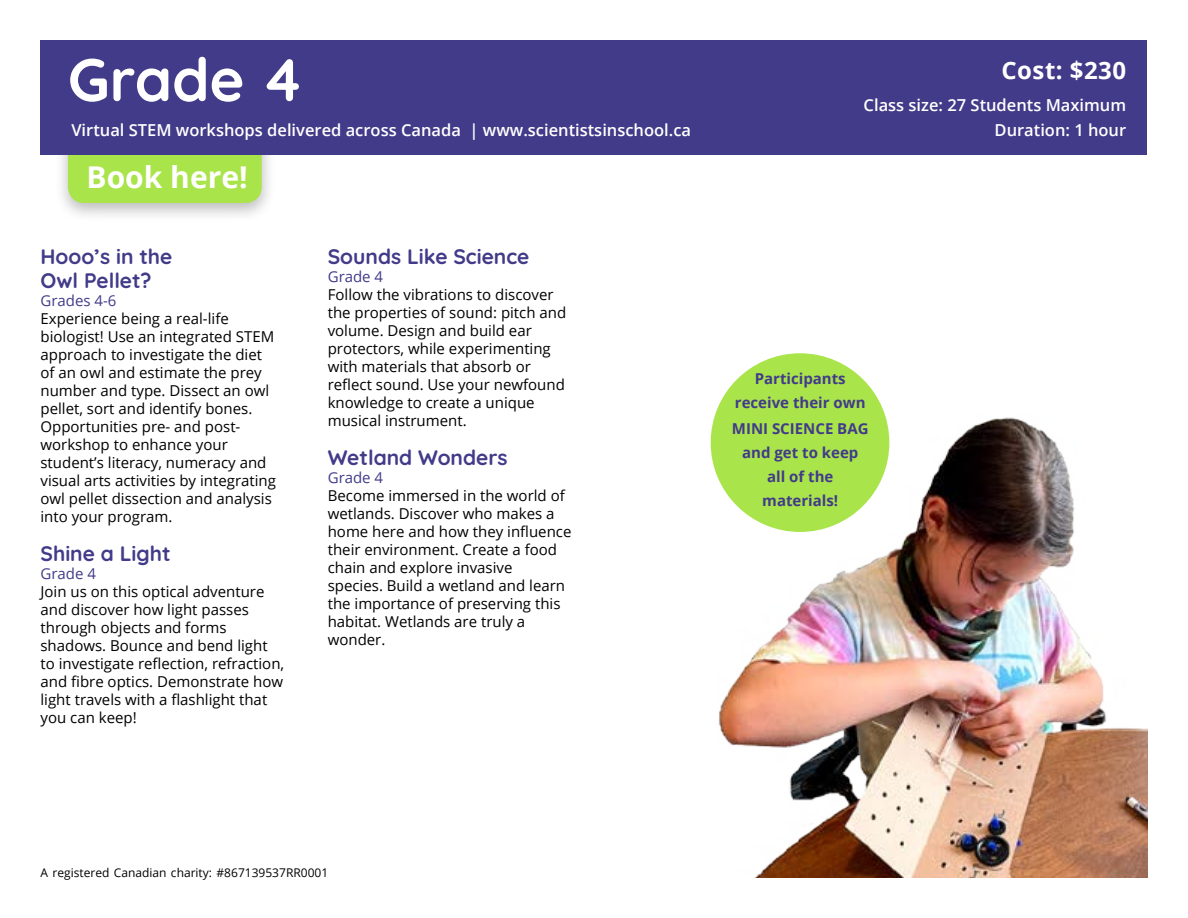
<style>
.page{position:relative;width:1188px;height:918px;background:#fff}
.page>*{position:absolute;margin:0;border:0;box-sizing:border-box;transform-origin:0 0}
.t1{font:700 60px "Quicksand";color:#fff}
.t2{font:700 30px "Open Sans";color:#fff}
.t3{font:700 24px "Open Sans";letter-spacing:.02em;color:#fff}
.t4{font:700 21px/24px "Quicksand";color:#413b89}
.t5{font:600 16.5px/25.5px "Open Sans";color:#fff;text-align:right}
.t6{font:15px/18px "Open Sans";color:#000}
.t7{font:700 15px/24px "Open Sans";color:#413b89;text-align:center}
.t8{font:15px "Open Sans";color:#413b89}
.t9{font:12px "Open Sans";color:#000}
</style>
<div class="page">
<div style="left:53px;top:116px;width:224px;height:108px;background:#000;opacity:.27"></div>
<div style="left:68px;top:155px;width:194px;height:48px;background:#aae44b"></div>
<div style="left:40px;top:40px;width:1108px;height:115px;background:#413b89"></div>
<div style="left:711px;top:353px;width:178px;height:179px;background:#aae44b;border-radius:50%"></div>
<img style="left:716px;top:413px;width:432px;height:465px">
<h1 class="t1" style="left:68px;top:33px;width:237px">Grade 4</h1>
<p class="t5" style="left:71px;top:117px;width:621px">Virtual STEM workshops delivered across Canada | www.scientistsinschool.ca</p>
<h2 class="t2" style="left:87px;top:156px;width:163px">Book here!</h2>
<h3 class="t4" style="left:40px;top:243px;width:133px">Hooo’s in the<br>Owl Pellet?</h3>
<p class="t8" style="left:40px;top:290px;width:78px">Grades 4-6</p>
<p class="t6" style="left:40px;top:309px;width:237px">Experience being a real-life biologist! Use an integrated STEM approach to investigate the diet of an owl and estimate the prey number and type. Dissect an owl pellet, sort and identify bones.<br>Opportunities pre- and post&shy;workshop to enhance your student’s literacy, numeracy and visual arts activities by integrating owl pellet dissection and analysis into your program.</p>
<h3 class="t4" style="left:40px;top:540px;width:132px">Shine a Light</h3>
<p class="t8" style="left:40px;top:563px;width:57px">Grade 4</p>
<p class="t6" style="left:40px;top:582px;width:245px">Join us on this optical adventure and discover how light passes through objects and forms shadows. Bounce and bend light to investigate reflection, refraction, and fibre optics. Demonstrate how light travels with a flashlight that you can keep!</p>
<h3 class="t4" style="left:328px;top:243px;width:203px">Sounds Like Science</h3>
<p class="t8" style="left:328px;top:266px;width:57px">Grade 4</p>
<p class="t6" style="left:328px;top:285px;width:240px">Follow the vibrations to discover the properties of sound: pitch and volume. Design and build ear protectors, while experimenting with materials that absorb or reflect sound. Use your newfound knowledge to create a unique musical instrument.</p>
<h3 class="t4" style="left:328px;top:444px;width:181px">Wetland Wonders</h3>
<p class="t8" style="left:328px;top:467px;width:57px">Grade 4</p>
<p class="t6" style="left:328px;top:486px;width:245px">Become immersed in the world of wetlands. Discover who makes a home here and how they influence their environment. Create a food chain and explore invasive species. Build a wetland and learn the importance of preserving this habitat. Wetlands are truly a wonder.</p>
<h3 class="t3" style="left:1001px;top:54px;width:126px">Cost: $230</h3>
<p class="t5" style="left:864px;top:92px;width:264px">Class size: 27 Students Maximum<br>Duration: 1 hour</p>
<p class="t7" style="left:735px;top:366px;width:132px">Participants receive their own</p>
<p class="t7" style="left:732px;top:416px;width:138px">MINI SCIENCE BAG and get to keep all of the materials!</p>
<p class="t9" style="left:40px;top:865px;width:289px">A registered Canadian charity: #867139537RR0001</p>
</div>
